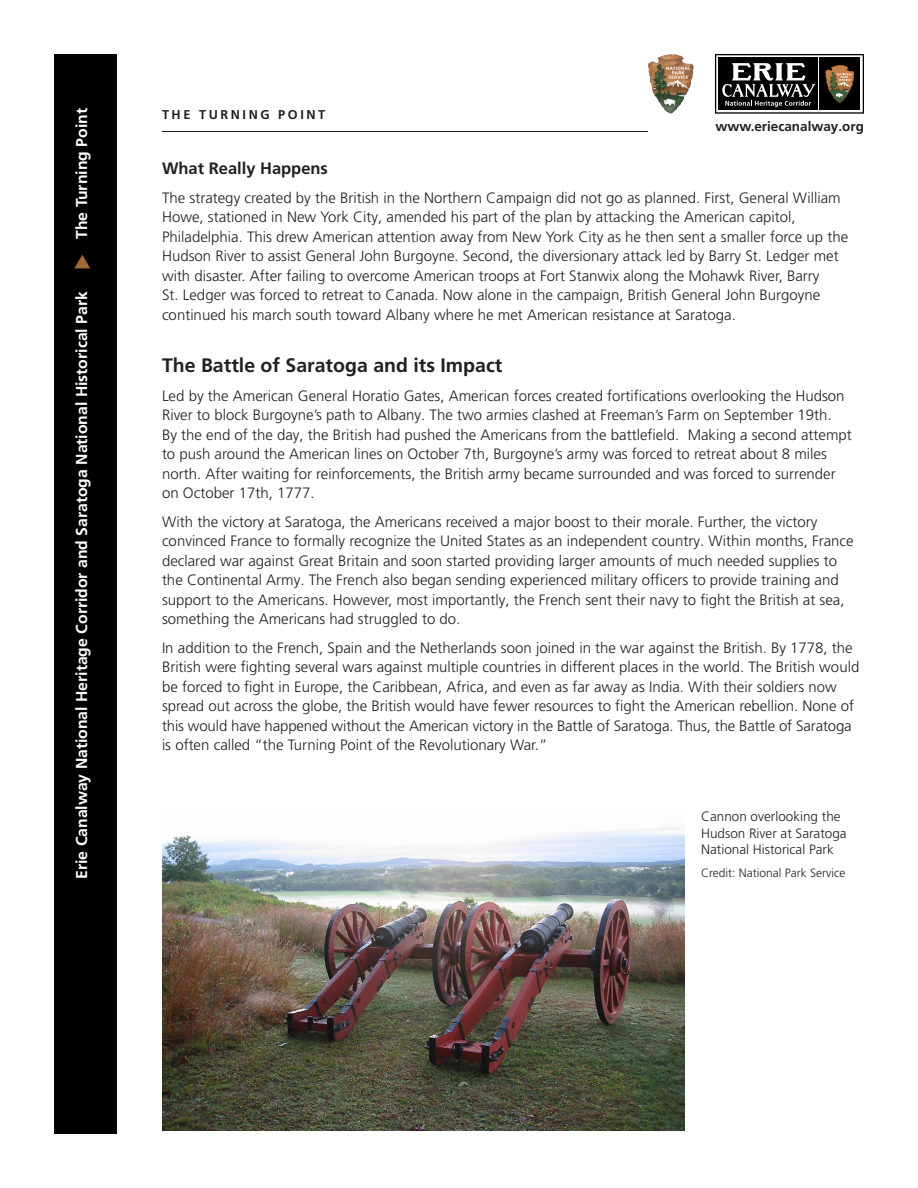
<style>
.page{position:relative;width:918px;height:1188px;background:#fff}
.page>*{position:absolute;margin:0;border:0;box-sizing:border-box;transform-origin:0 0}
.Sub1{font:700 19.5px "Frutiger LT Pro";color:#231f20}
.Sub_2{font:700 16.5px "Frutiger LT Pro";color:#231f20}
.t1{font:700 15.75px "Frutiger LT Pro";color:#fff}
.Text{font:300 15px/19.5px "Frutiger LT Pro";color:#231f20}
.t2{font:300 13.5px/16.5px "Frutiger LT Pro";color:#231f20}
.t3{font:700 13.5px "Frutiger LT Pro";color:#231f20}
.Question_title{font:700 12.75px "Frutiger LT Pro";letter-spacing:.2em;color:#231f20}
.Credit{font:300 12px "Frutiger LT Pro";color:#231f20}
</style>
<div class="page">
<svg style="left:715px;top:54px;width:149px;height:60px"></svg>
<div style="left:54px;top:54px;width:63px;height:1080px;background:#000001"></div>
<img style="left:660px;top:54px;width:15px;height:3px">
<hr style="left:162px;top:131px;width:486px;height:1px;background:#231f20">
<img style="left:162px;top:827px;width:523px;height:303px">
<p class="t1" style="left:72px;top:239px;width:132px;rotate:-90deg">The Turning Point</p>
<p class="t1" style="left:72px;top:879px;width:589px;rotate:-90deg">Erie Canalway National Heritage Corridor and Saratoga National Historical Park</p>
<p class="Question_title" style="left:162px;top:107px;width:165px">THE TURNING POINT</p>
<p class="t3" style="left:715px;top:118px;width:150px">www.eriecanalway.org</p>
<p class="Sub_2" style="left:162px;top:159px;width:167px">What Really Happens</p>
<p class="Text" style="left:162px;top:188px;width:688px">The strategy created by the British in the Northern Campaign did not go as planned. First, General William Howe, stationed in New York City, amended his part of the plan by attacking the American capitol, Philadelphia. This drew American attention away from New York City as he then sent a smaller force up the Hudson River to assist General John Burgoyne. Second, the diversionary attack led by Barry St. Ledger met with disaster. After failing to overcome American troops at Fort Stanwix along the Mohawk River, Barry<br>St. Ledger was forced to retreat to Canada. Now alone in the campaign, British General John Burgoyne continued his march south toward Albany where he met American resistance at Saratoga.</p>
<p class="Sub1" style="left:162px;top:354px;width:342px">The Battle of Saratoga and its Impact</p>
<p class="Text" style="left:162px;top:386px;width:691px">Led by the American General Horatio Gates, American forces created fortifications overlooking the Hudson River to block Burgoyne’s path to Albany. The two armies clashed at Freeman’s Farm on September 19th.<br>By the end of the day, the British had pushed the Americans from the battlefield. Making a second attempt to push around the American lines on October 7th, Burgoyne’s army was forced to retreat about 8 miles north. After waiting for reinforcements, the British army became surrounded and was forced to surrender on October 17th, 1777.</p>
<p class="Text" style="left:162px;top:512px;width:693px">With the victory at Saratoga, the Americans received a major boost to their morale. Further, the victory convinced France to formally recognize the United States as an independent country. Within months, France declared war against Great Britain and soon started providing larger amounts of much needed supplies to the Continental Army. The French also began sending experienced military officers to provide training and support to the Americans. However, most importantly, the French sent their navy to fight the British at sea, something the Americans had struggled to do.</p>
<p class="Text" style="left:162px;top:638px;width:699px">In addition to the French, Spain and the Netherlands soon joined in the war against the British. By 1778, the British were fighting several wars against multiple countries in different places in the world. The British would be forced to fight in Europe, the Caribbean, Africa, and even as far away as India. With their soldiers now spread out across the globe, the British would have fewer resources to fight the American rebellion. None of this would have happened without the American victory in the Battle of Saratoga. Thus, the Battle of Saratoga is often called “the Turning Point of the Revolutionary War.”</p>
<p class="t2" style="left:701px;top:808px;width:147px">Cannon overlooking the<br>Hudson River at Saratoga<br>National Historical Park</p>
<p class="Credit" style="left:701px;top:865px;width:146px">Credit: National Park Service</p>
</div>
